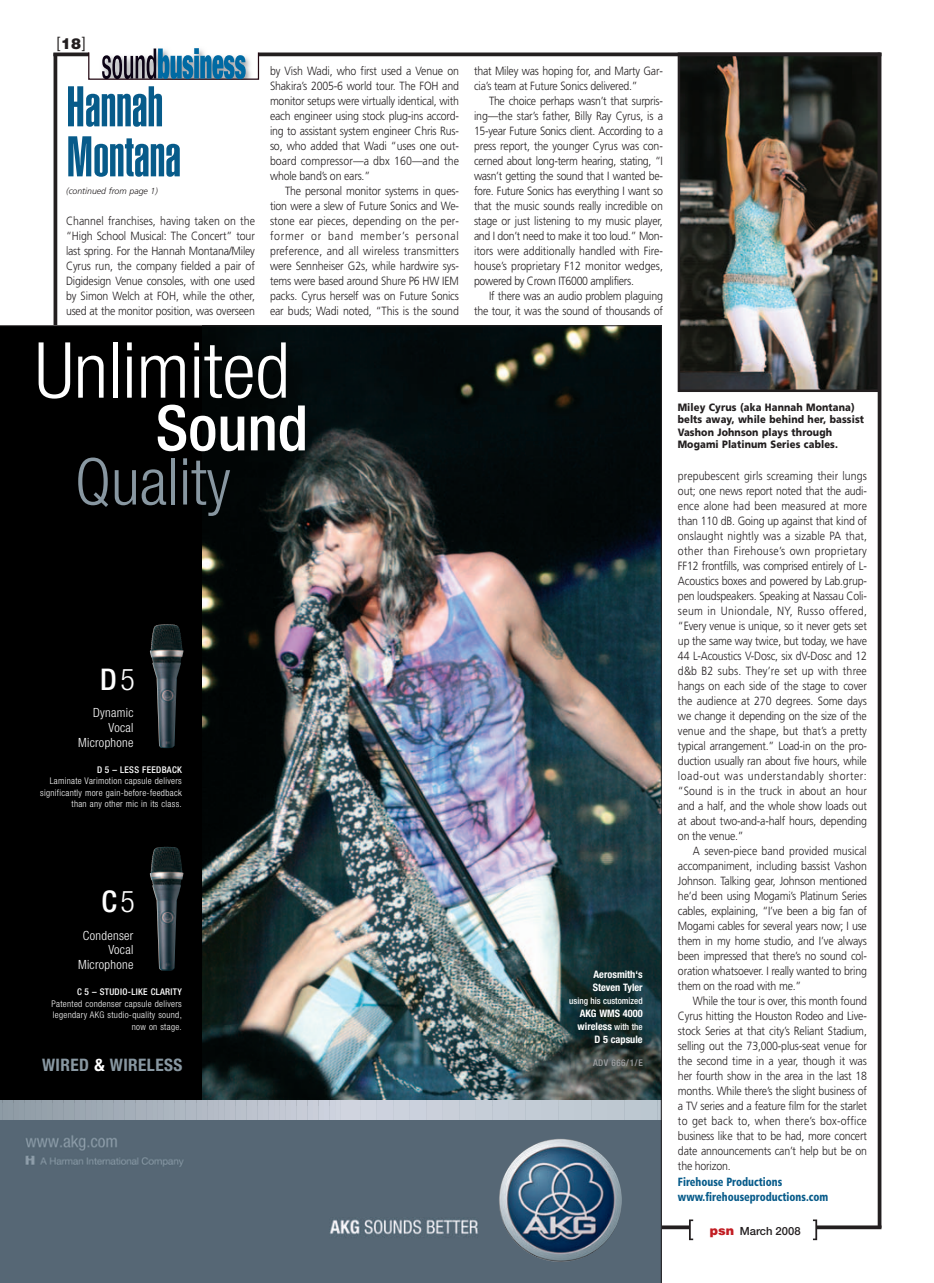
<style>
.page{position:relative;width:934px;height:1283px;background:#fff}
.page>*{position:absolute;margin:0;border:0;box-sizing:border-box;transform-origin:0 0}
.t1{font:300 condensed 77.38px "Helvetica Neue";color:#fff}
.t2{font:300 condensed 64.75px "Helvetica Neue";color:#8897a1}
.t3{font:500 condensed 62.88px "Helvetica Neue";color:#fff}
.t4{font:900 extra-condensed 56.25px/50px "Helvetica";color:#075b8a}
.t5{font:500 condensed 29.88px "Helvetica Neue";color:#fff}
.t6{font:700 condensed 17.25px "Helvetica Neue";letter-spacing:.025em;color:#8897a1}
.t7{font:condensed 15px "Helvetica";color:#231f20}
.t8{font:300 condensed 12.62px/15px "Helvetica Neue";letter-spacing:.025em;color:#fff;text-align:right}
.t9{font:300 11.88px/15px "Frutiger";letter-spacing:-.015em;color:#231f20;text-align:justify;scale:.89 1}
.t10{font:900 condensed 11.88px/15px "Frutiger";color:#075b8a;scale:.89 1}
.t11{font:500 11.25px "Helvetica Neue";color:#231f20}
.t12{font:900 10.62px/12.5px "Frutiger";letter-spacing:.01em;color:#231f20;scale:.89 1}
.t13{font:700 condensed 10.25px/12.9px "Helvetica Neue";color:#fff}
.t14{font:300 condensed 9.25px/11.5px "Helvetica Neue";letter-spacing:.035em;color:#fff;text-align:right}
.t15{font:500 condensed 9.25px "Helvetica Neue";letter-spacing:.05em;color:#9d9fa2}
.t16{font:500 condensed 9px "Helvetica Neue";color:#fff}
.t17{font:italic 300 8.75px "Frutiger";color:#231f20}
.s1{font-weight:900;font-stretch:normal}
.s2{font-weight:300}
.s3{font-weight:500}
.s4{font-weight:500;font-size:9.38px}
.s5{color:#fff}
.s6{font-weight:500;font-size:9px}
.s7{font-family:"Helvetica";font-weight:900;font-size:12.5px;color:#c21d23}
</style>
<div class="page">
<img style="left:681px;top:56px;width:196px;height:333px">
<div style="left:678px;top:52px;width:202px;height:340px;border:2px solid #231f20"></div>
<svg style="left:661px;top:1225px;width:220px;height:4px"></svg>
<svg style="left:53px;top:52px;width:828px;height:4px;fill:#231f20"></svg>
<svg style="left:877px;top:53px;width:4px;height:1174px;fill:#231f20"></svg>
<hr style="left:54px;top:53px;width:3px;height:1215px;background:#231f20">
<img style="left:90px;top:54px;width:167px;height:24px">
<div style="left:88px;top:52px;width:171px;height:28px;border:1px solid #230812"></div>
<svg style="left:102px;top:48px;width:144px;height:31px"></svg>
<div style="left:689px;top:1221px;width:128px;height:17px;background:#fff"></div>
<svg style="left:689px;top:1219px;width:4px;height:21px"></svg>
<svg style="left:813px;top:1219px;width:4px;height:21px"></svg>
<img style="left:0;top:325px;width:661px;height:957px">
<p class="t7" style="left:56px;top:37px;width:31px">[<span class="s1">18</span>]</p>
<h3 class="t4" style="left:66px;top:85px;width:116px">Hannah<br>Montana</h3>
<p class="t17" style="left:66px;top:187px;width:93px">(continued from page 1)</p>
<p class="t9" style="left:66px;top:214px;width:214px">Channel franchises, having taken on the “High School Musical: The Concert” tour last spring. For the Hannah Montana/Miley Cyrus run, the company fielded a pair of Digidesign Venue consoles, with one used by Simon Welch at FOH, while the other, used at the monitor position, was overseen</p>
<p class="t9" style="left:270px;top:64px;width:214px">by Vish Wadi, who first used a Venue on Shakira’s 2005-6 world tour. The FOH and monitor setups were virtually identical, with each engineer using stock plug-ins accord&shy;ing to assistant system engineer Chris Rus&shy;so, who added that Wadi “uses one out&shy;board compressor—a dbx 160—and the whole band’s on ears.”</p>
<p class="t9" style="left:270px;top:184px;width:214px;text-indent:15px">The personal monitor systems in ques&shy;tion were a slew of Future Sonics and We&shy;stone ear pieces, depending on the per&shy;former or band member’s personal preference, and all wireless transmitters were Sennheiser G2s, while hardwire sys&shy;tems were based around Shure P6 HW IEM packs. Cyrus herself was on Future Sonics ear buds; Wadi noted, “This is the sound</p>
<h1 class="t1" style="left:35px;top:342px;width:256px">Unlimited</h1>
<h3 class="t3" style="left:156px;top:405px;width:154px">Sound</h3>
<h2 class="t2" style="left:75px;top:458px;width:157px">Quality</h2>
<h3 class="t5" style="left:100px;top:668px;width:36px">D<span class="s2">5</span></h3>
<p class="t8" style="left:78px;top:706px;width:57px">Dynamic<br>Vocal<br>Microphone</p>
<p class="t14" style="left:40px;top:764px;width:143px"><span class="s3">D</span> <span class="s4">5</span> <span class="s3">– LESS FEEDBACK<br></span>Laminate Varimotion capsule delivers significantly more gain-before-feedback than any other mic in its class.</p>
<h3 class="t5" style="left:101px;top:891px;width:35px">C<span class="s2">5</span></h3>
<p class="t8" style="left:78px;top:928px;width:57px">Condenser<br>Vocal<br>Microphone</p>
<p class="t14" style="left:51px;top:986px;width:132px"><span class="s3">C</span> <span class="s4">5</span> <span class="s3">– STUDIO-LIKE CLARITY<br></span>Patented condenser capsule delivers legendary AKG studio-quality sound, now on stage.</p>
<h3 class="t6" style="left:42px;top:1059px;width:142px">WIRED <span class="s5">&amp;</span> WIRELESS</h3>
<p class="t9" style="left:474px;top:64px;width:214px">that Miley was hoping for, and Marty Gar&shy;cia’s team at Future Sonics delivered.”</p>
<p class="t9" style="left:474px;top:94px;width:214px;text-indent:15px">The choice perhaps wasn’t that surpris&shy;ing—the star’s father, Billy Ray Cyrus, is a 15-year Future Sonics client. According to a press report, the younger Cyrus was con&shy;cerned about long-term hearing, stating, “I wasn’t getting the sound that I wanted be&shy;fore. Future Sonics has everything I want so that the music sounds really incredible on stage or just listening to my music player, and I don’t need to make it too loud.” Mon&shy;itors were additionally handled with Fire&shy;house’s proprietary F12 monitor wedges, powered by Crown IT6000 amplifiers.</p>
<p class="t9" style="left:474px;top:289px;width:214px;text-align:right">If there was an audio problem plaguing the tour, it was the sound of thousands of</p>
<p class="t13" style="left:593px;top:969px;width:51px">Aerosmith‘s<br>Steven Tyler</p>
<p class="t16" style="left:569px;top:997px;width:75px">using his customized</p>
<p class="t13" style="left:577px;top:1007px;width:67px;text-align:right">AKG WMS 4000 wireless <span class="s6">with the<br></span>D 5 capsule</p>
<p class="t15" style="left:593px;top:1059px;width:52px">ADV 666 / 1 / E</p>
<p class="t12" style="left:678px;top:401px;width:211px">Miley Cyrus (aka Hannah Montana) belts away, while behind her, bassist Vashon Johnson plays through Mogami Platinum Series cables.</p>
<p class="t9" style="left:678px;top:469px;width:214px">prepubescent girls screaming their lungs out; one news report noted that the audi&shy;ence alone had been measured at more than 110 dB. Going up against that kind of onslaught nightly was a sizable PA that, other than Firehouse’s own proprietary FF12 frontfills, was comprised entirely of L-Acoustics boxes and powered by Lab.grup&shy;pen loudspeakers. Speaking at Nassau Coli&shy;seum in Uniondale, NY, Russo offered, “Every venue is unique, so it never gets set up the same way twice, but today, we have 44 L-Acoustics V-Dosc, six dV-Dosc and 12 d&amp;b B2 subs. They’re set up with three hangs on each side of the stage to cover the audience at 270 degrees. Some days we change it depending on the size of the venue and the shape, but that’s a pretty typical arrangement.” Load-in on the pro&shy;duction usually ran about five hours, while load-out was understandably shorter: “Sound is in the truck in about an hour and a half, and the whole show loads out at about two-and-a-half hours, depending on the venue.”</p>
<p class="t9" style="left:678px;top:844px;width:214px;text-indent:15px">A seven-piece band provided musical accompaniment, including bassist Vashon Johnson. Talking gear, Johnson mentioned he’d been using Mogami’s Platinum Series cables, explaining, “I’ve been a big fan of Mogami cables for several years now; I use them in my home studio, and I’ve always been impressed that there’s no sound col&shy;oration whatsoever. I really wanted to bring them on the road with me.”</p>
<p class="t9" style="left:678px;top:994px;width:214px;text-indent:15px">While the tour is over, this month found Cyrus hitting the Houston Rodeo and Live&shy;stock Series at that city’s Reliant Stadium, selling out the 73,000-plus-seat venue for the second time in a year, though it was her fourth show in the area in the last 18 months. While there’s the slight business of a TV series and a feature film for the starlet to get back to, when there’s box-office business like that to be had, more concert date announcements can’t help but be on the horizon.</p>
<p class="t10" style="left:678px;top:1174px;width:170px">Firehouse Productions www.firehouseproductions.com</p>
<p class="t11" style="left:710px;top:1227px;width:92px"><span class="s7">psn</span> March 2008</p>
</div>
